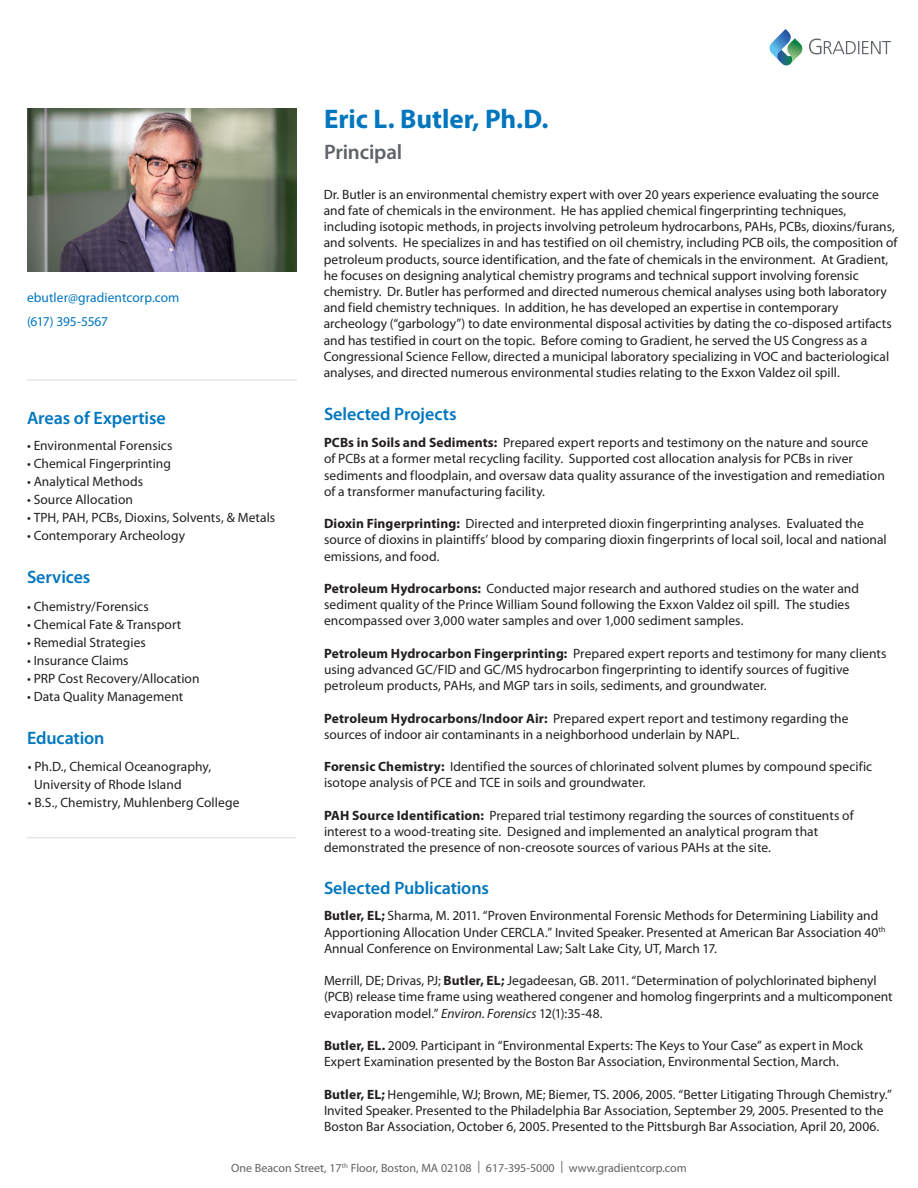
<style>
.page{position:relative;width:918px;height:1188px;background:#fff}
.page>*{position:absolute;margin:0;border:0;box-sizing:border-box;transform-origin:0 0}
.Name_and_credentials{font:700 27px "Myriad Pro";color:#0076be}
.Name_and_credentials-2{font:600 21px "Myriad Pro";letter-spacing:-.01em;color:#5e6367}
.Name_and_credentials-3{font:600 18px "Myriad Pro";letter-spacing:-.005em;color:#0076be}
.Name_and_credentials-4{font:13.5px/16.2px "Myriad Pro";color:#231f20}
.Name_and_credentials-5{font:13.5px "Myriad Pro";color:#0076be}
.Name_and_credentials-6{font:13.5px "Myriad Pro";letter-spacing:-.025em;color:#0076be}
.t1{font:12px "Myriad Pro";color:#5e6367}
.s1{font-weight:700}
.s2{font-style:italic}
</style>
<div class="page">
<img style="left:27px;top:108px;width:270px;height:163px">
<hr style="left:27px;top:380px;width:270px;height:1px;background:#5e6367">
<svg style="left:770px;top:29px;width:32px;height:37px"></svg>
<svg style="left:809px;top:39px;width:82px;height:15px"></svg>
<hr style="left:27px;top:837px;width:269px;height:1px;background:#5e6367">
<p class="Name_and_credentials-5" style="left:27px;top:289px;width:154px">ebutler@gradientcorp.com</p>
<p class="Name_and_credentials-6" style="left:27px;top:313px;width:83px">(617) 395-5567</p>
<p class="Name_and_credentials-3" style="left:27px;top:406px;width:140px">Areas of Expertise</p>
<p class="Name_and_credentials-4" style="left:27px;top:437px;width:147px">• Environmental Forensics</p>
<p class="Name_and_credentials-4" style="left:27px;top:455px;width:146px">• Chemical Fingerprinting</p>
<p class="Name_and_credentials-4" style="left:27px;top:473px;width:118px">• Analytical Methods</p>
<p class="Name_and_credentials-4" style="left:27px;top:491px;width:108px">• Source Allocation</p>
<p class="Name_and_credentials-4" style="left:27px;top:509px;width:250px">• TPH, PAH, PCBs, Dioxins, Solvents, &amp; Metals</p>
<p class="Name_and_credentials-4" style="left:27px;top:527px;width:160px">• Contemporary Archeology</p>
<p class="Name_and_credentials-3" style="left:27px;top:566px;width:65px">Services</p>
<p class="Name_and_credentials-4" style="left:27px;top:598px;width:123px">• Chemistry/Forensics</p>
<p class="Name_and_credentials-4" style="left:27px;top:616px;width:156px">• Chemical Fate &amp; Transport</p>
<p class="Name_and_credentials-4" style="left:27px;top:634px;width:120px">• Remedial Strategies</p>
<p class="Name_and_credentials-4" style="left:27px;top:652px;width:103px">• Insurance Claims</p>
<p class="Name_and_credentials-4" style="left:27px;top:670px;width:174px">• PRP Cost Recovery/Allocation</p>
<p class="Name_and_credentials-4" style="left:27px;top:688px;width:158px">• Data Quality Management</p>
<p class="Name_and_credentials-3" style="left:27px;top:727px;width:79px">Education</p>
<p class="Name_and_credentials-4" style="left:34px;top:758px;width:179px;line-height:18px;text-indent:-6px">• Ph.D., Chemical Oceanography,<br>University of Rhode Island</p>
<p class="Name_and_credentials-4" style="left:28px;top:795px;width:213px">• B.S., Chemistry, Muhlenberg College</p>
<p class="Name_and_credentials" style="left:324px;top:102px;width:226px">Eric L. Butler, Ph.D.</p>
<p class="Name_and_credentials-2" style="left:324px;top:139px;width:80px">Principal</p>
<p class="Name_and_credentials-4" style="left:324px;top:186px;width:575px">Dr. Butler is an environmental chemistry expert with over 20 years experience evaluating the source and fate of chemicals in the environment. He has applied chemical fingerprinting techniques, including isotopic methods, in projects involving petroleum hydrocarbons, PAHs, PCBs, dioxins/furans, and solvents. He specializes in and has testified on oil chemistry, including PCB oils, the composition of petroleum products, source identification, and the fate of chemicals in the environment. At Gradient, he focuses on designing analytical chemistry programs and technical support involving forensic chemistry. Dr. Butler has performed and directed numerous chemical analyses using both laboratory and field chemistry techniques. In addition, he has developed an expertise in contemporary archeology (“garbology”) to date environmental disposal activities by dating the co-disposed artifacts and has testified in court on the topic. Before coming to Gradient, he served the US Congress as a Congressional Science Fellow, directed a municipal laboratory specializing in VOC and bacteriological analyses, and directed numerous environmental studies relating to the Exxon Valdez oil spill.</p>
<p class="Name_and_credentials-3" style="left:324px;top:403px;width:134px">Selected Projects</p>
<p class="Name_and_credentials-4" style="left:324px;top:434px;width:562px"><span class="s1">PCBs in Soils and Sediments:</span> Prepared expert reports and testimony on the nature and source<br>of PCBs at a former metal recycling facility. Supported cost allocation analysis for PCBs in river sediments and floodplain, and oversaw data quality assurance of the investigation and remediation of a transformer manufacturing facility.</p>
<p class="Name_and_credentials-4" style="left:324px;top:515px;width:564px"><span class="s1">Dioxin Fingerprinting:</span> Directed and interpreted dioxin fingerprinting analyses. Evaluated the source of dioxins in plaintiffs’ blood by comparing dioxin fingerprints of local soil, local and national emissions, and food.</p>
<p class="Name_and_credentials-4" style="left:324px;top:580px;width:537px"><span class="s1">Petroleum Hydrocarbons:</span> Conducted major research and authored studies on the water and sediment quality of the Prince William Sound following the Exxon Valdez oil spill. The studies encompassed over 3,000 water samples and over 1,000 sediment samples.</p>
<p class="Name_and_credentials-4" style="left:324px;top:645px;width:564px"><span class="s1">Petroleum Hydrocarbon Fingerprinting:</span> Prepared expert reports and testimony for many clients using advanced GC/FID and GC/MS hydrocarbon fingerprinting to identify sources of fugitive petroleum products, PAHs, and MGP tars in soils, sediments, and groundwater.</p>
<p class="Name_and_credentials-4" style="left:324px;top:710px;width:526px"><span class="s1">Petroleum Hydrocarbons/Indoor Air:</span> Prepared expert report and testimony regarding the sources of indoor air contaminants in a neighborhood underlain by NAPL.</p>
<p class="Name_and_credentials-4" style="left:324px;top:758px;width:550px"><span class="s1">Forensic Chemistry:</span> Identified the sources of chlorinated solvent plumes by compound specific isotope analysis of PCE and TCE in soils and groundwater.</p>
<p class="Name_and_credentials-4" style="left:324px;top:807px;width:531px"><span class="s1">PAH Source Identification:</span> Prepared trial testimony regarding the sources of constituents of interest to a wood-treating site. Designed and implemented an analytical program that demonstrated the presence of non-creosote sources of various PAHs at the site.</p>
<p class="Name_and_credentials-3" style="left:324px;top:877px;width:167px">Selected Publications</p>
<p class="Name_and_credentials-4" style="left:324px;top:908px;width:563px"><span class="s1">Butler, EL;</span> Sharma, M. 2011. “Proven Environmental Forensic Methods for Determining Liability and<br>Apportioning Allocation Under CERCLA.” Invited Speaker. Presented at American Bar Association 40<sup>th<br></sup>Annual Conference on Environmental Law; Salt Lake City, UT, March 17.</p>
<p class="Name_and_credentials-4" style="left:324px;top:972px;width:570px">Merrill, DE; Drivas, PJ; <span class="s1">Butler, EL;</span> Jegadeesan, GB. 2011. “Determination of polychlorinated biphenyl (PCB) release time frame using weathered congener and homolog fingerprints and a multicomponent evaporation model.” <span class="s2">Environ. Forensics</span> 12(1):35-48.</p>
<p class="Name_and_credentials-4" style="left:324px;top:1037px;width:541px"><span class="s1">Butler, EL.</span> 2009. Participant in “Environmental Experts: The Keys to Your Case” as expert in Mock<br>Expert Examination presented by the Boston Bar Association, Environmental Section, March.</p>
<p class="Name_and_credentials-4" style="left:324px;top:1086px;width:570px"><span class="s1">Butler, EL;</span> Hengemihle, WJ; Brown, ME; Biemer, TS. 2006, 2005. “Better Litigating Through Chemistry.”<br>Invited Speaker. Presented to the Philadelphia Bar Association, September 29, 2005. Presented to the<br>Boston Bar Association, October 6, 2005. Presented to the Pittsburgh Bar Association, April 20, 2006.</p>
<p class="t1" style="left:231px;top:1160px;width:457px">One Beacon Street, 17<sup>th</sup> Floor, Boston, MA 02108 | 617-395-5000 | www.gradientcorp.com</p>
</div>
